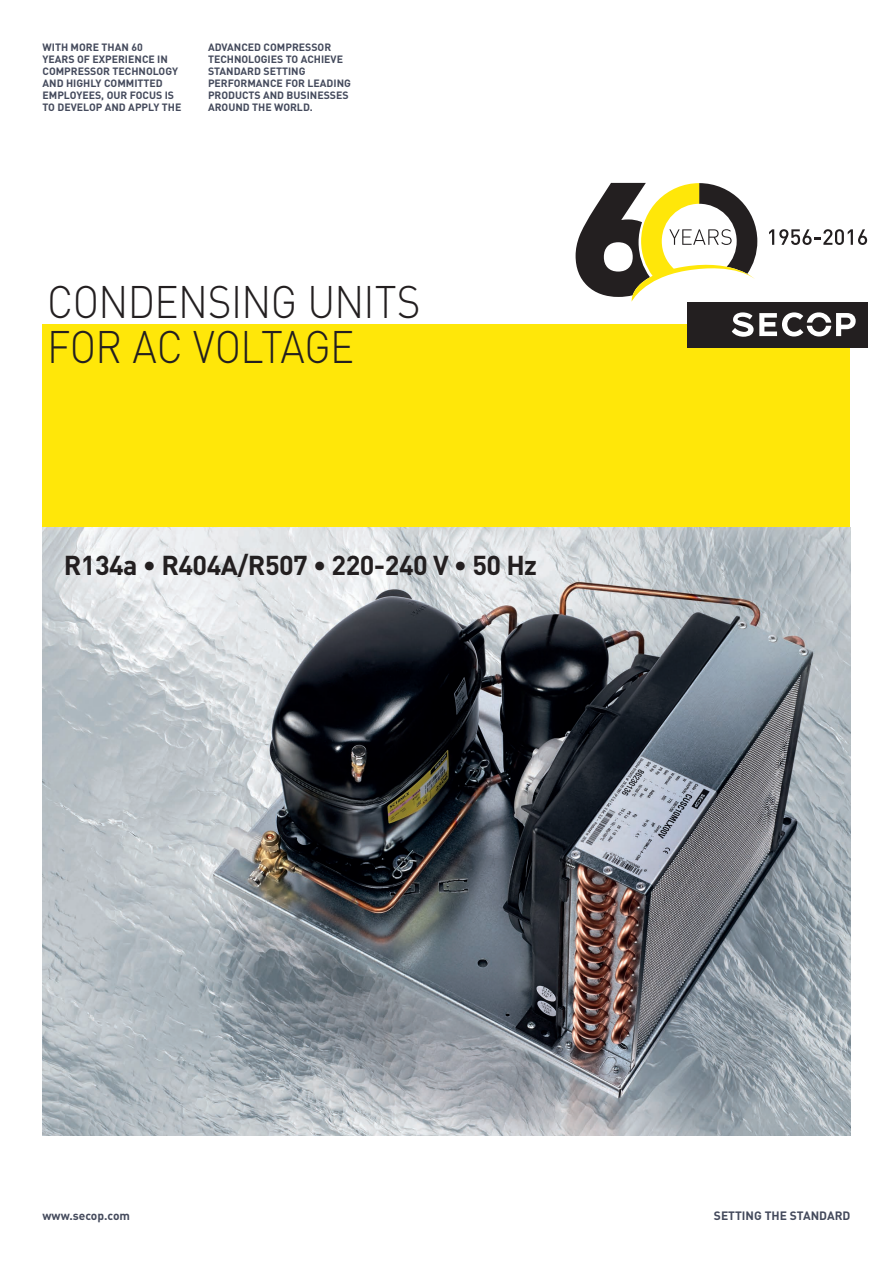
<style>
.page{position:relative;width:893px;height:1263px;background:#fff}
.page>*{position:absolute;margin:0;border:0;box-sizing:border-box;transform-origin:0 0}
.t1{font:300 45px/45px "DIN";letter-spacing:-.015em;color:#231f20;scale:.9 1}
.t2{font:700 27px "DIN";letter-spacing:-.02em;color:#231f20}
.t3{font:700 12px "DIN";color:#444a5c}
.t4{font:700 10.5px/12px "DIN";color:#444a5c}
</style>
<div class="page">
<div style="left:43px;top:324px;width:807px;height:203px;background:#ffe709"></div>
<div style="left:687px;top:302px;width:180px;height:45px;background:#231f20"></div>
<svg style="left:732px;top:312px;width:124px;height:25px"></svg>
<svg style="left:576px;top:183px;width:181px;height:119px"></svg>
<svg style="left:769px;top:229px;width:98px;height:16px"></svg>
<img style="left:43px;top:527px;width:807px;height:608px">
<p class="t4" style="left:43px;top:41px;width:140px">WITH MORE THAN 60<br>YEARS OF EXPERIENCE IN<br>COMPRESSOR TECHNOLOGY<br>AND HIGHLY COMMITTED<br>EMPLOYEES, OUR FOCUS IS<br>TO DEVELOP AND APPLY THE</p>
<p class="t4" style="left:208px;top:41px;width:144px">ADVANCED COMPRESSOR<br>TECHNOLOGIES TO ACHIEVE<br>STANDARD SETTING<br>PERFORMANCE FOR LEADING<br>PRODUCTS AND BUSINESSES<br>AROUND THE WORLD.</p>
<h1 class="t1" style="left:47px;top:279px;width:417px">CONDENSING UNITS<br>FOR AC VOLTAGE</h1>
<h2 class="t2" style="left:64px;top:548px;width:475px">R134a • R404A/R507 • 220-240 V • 50 Hz</h2>
<p class="t3" style="left:43px;top:1208px;width:89px">www.secop.com</p>
<p class="t3" style="left:714px;top:1208px;width:138px">SETTING THE STANDARD</p>
</div>
